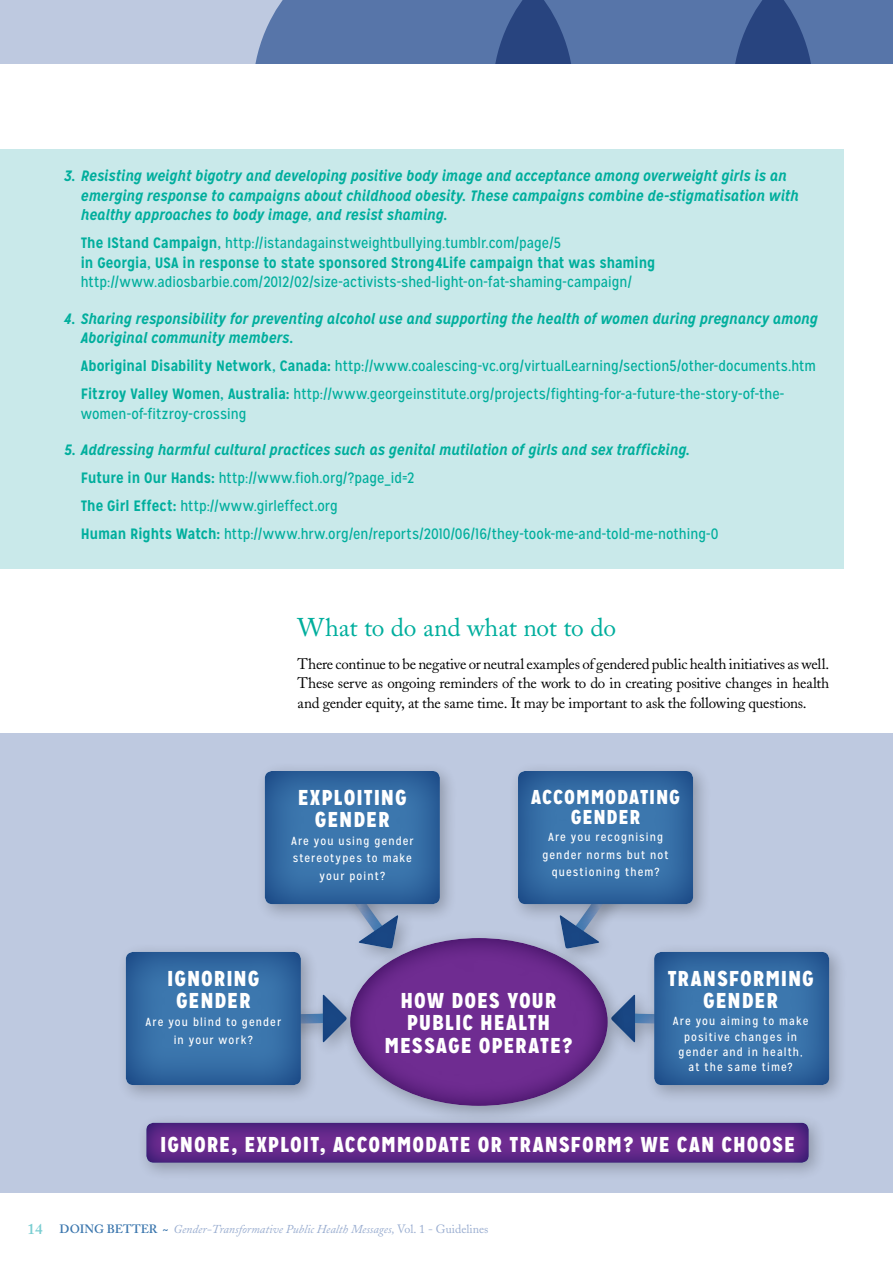
<style>
.page{position:relative;width:893px;height:1263px;background:#fff}
.page>*{position:absolute;margin:0;border:0;box-sizing:border-box;transform-origin:0 0}
.t1{font:25.5px "Adobe Caslon";letter-spacing:-.01em;color:#00ae9d}
.t2{font:900 21.45px/22.2px "Mission Gothic";letter-spacing:.07em;color:#fff;text-align:center}
.t3{font:900 20.1px/20.1px "Mission Gothic";letter-spacing:.07em;color:#fff;text-align:center}
.t4{font:15px/28px "Mission Gothic";letter-spacing:.005em;color:#00ae9d}
.t5{font:italic 700 15px/19.5px "Mission Gothic";color:#00ae9d}
.t6{font:15px/19.5px "Adobe Caslon";letter-spacing:-.015em;color:#000;text-align:justify}
.t7{font:700 15px/19.5px "Mission Gothic";color:#00ae9d}
.t8{font:600 15px "Adobe Caslon";color:#78cdd1}
.t9{font:italic 12px "Adobe Caslon";color:#99add0}
.t10{font:11.7px/17.5px "Mission Gothic";letter-spacing:.09em;color:#fff;text-align:center}
.s1{font-weight:400}
.s2{font-weight:700}
.s3{font-weight:600;font-style:normal;color:#3c77ae}
.s4{font-style:normal}
</style>
<div class="page">
<div style="left:0;top:0;width:893px;height:64px;background:#bec9e0"></div>
<svg style="left:255px;top:0;width:638px;height:64px;background:#506ea2"></svg>
<div style="left:0;top:149px;width:843px;height:419px;background:#c9e9ea"></div>
<div style="left:0;top:733px;width:893px;height:460px;background:#bec9e0"></div>
<svg style="left:363px;top:922px;width:43px;height:5px"></svg>
<svg style="left:319px;top:994px;width:17px;height:53px"></svg>
<svg style="left:626px;top:994px;width:14px;height:53px"></svg>
<svg style="left:560px;top:922px;width:44px;height:5px"></svg>
<div style="left:508px;top:761px;width:203px;height:161px;background:#000;opacity:.25"></div>
<svg style="left:508px;top:761px;width:198px;height:144px;background:#4b7bad"></svg>
<div style="left:255px;top:761px;width:203px;height:161px;background:#000;opacity:.25"></div>
<svg style="left:255px;top:761px;width:198px;height:144px;background:#4b7bad"></svg>
<div style="left:340px;top:928px;width:286px;height:196px;background:#000;opacity:.25"></div>
<svg style="left:336px;top:927px;width:284px;height:180px;fill:#6f2c91"></svg>
<div style="left:116px;top:942px;width:203px;height:161px;background:#000;opacity:.25"></div>
<svg style="left:116px;top:942px;width:198px;height:144px;background:#4b7aac"></svg>
<div style="left:644px;top:942px;width:203px;height:161px;background:#000;opacity:.25"></div>
<svg style="left:640px;top:942px;width:202px;height:144px;background:#4d7cad"></svg>
<div style="left:137px;top:1113px;width:690px;height:68px;background:#000;opacity:.25"></div>
<svg style="left:137px;top:1113px;width:684px;height:52px"></svg>
<p class="t5" style="left:81px;top:166px;width:719px;text-indent:-17px">3. Resisting weight bigotry and developing positive body image and acceptance among overweight girls is an emerging response to campaigns about childhood obesity. These campaigns combine de-stigmatisation with healthy approaches to body image, and resist shaming.</p>
<p class="t7" style="left:81px;top:233px;width:576px">The IStand Campaign, <span class="s1">http://istandagainstweightbullying.tumblr.com/page/5<br></span>in Georgia, USA in response to state sponsored Strong4Life campaign that was shaming</p>
<p class="t4" style="left:81px;top:268px;width:553px">http://www.adiosbarbie.com/2012/02/size-activists-shed-light-on-fat-shaming-campaign/</p>
<p class="t5" style="left:81px;top:309px;width:738px;text-indent:-17px">4. Sharing responsibility for preventing alcohol use and supporting the health of women during pregnancy among<br>Aboriginal community members.</p>
<p class="t4" style="left:81px;top:352px;width:737px"><span class="s2">Aboriginal Disability Network, Canada:</span> http://www.coalescing-vc.org/virtualLearning/section5/other-documents.htm</p>
<p class="t4" style="left:81px;top:385px;width:705px;line-height:19.5px"><span class="s2">Fitzroy Valley Women, Australia:</span> http://www.georgeinstitute.org/projects/fighting-for-a-future-the-story-of-the&shy;women-of-fitzroy-crossing</p>
<p class="t5" style="left:64px;top:440px;width:628px">5. Addressing harmful cultural practices such as genital mutilation of girls and sex trafficking.</p>
<p class="t4" style="left:81px;top:464px;width:639px"><span class="s2">Future in Our Hands:</span> http://www.fioh.org/?page_id=2<br><span class="s2">The Girl Effect:</span> http://www.girleffect.org<br><span class="s2">Human Rights Watch:</span> http://www.hrw.org/en/reports/2010/06/16/they-took-me-and-told-me-nothing-0</p>
<p class="t1" style="left:298px;top:613px;width:320px">What to do and what not to do</p>
<p class="t6" style="left:298px;top:654px;width:533px">There continue to be negative or neutral examples of gendered public health initiatives as well.<br>These serve as ongoing reminders of the work to do in creating positive changes in health and gender equity, at the same time. It may be important to ask the following questions.</p>
<p class="t2" style="left:298px;top:786px;width:110px">EXPLOITING<br>GENDER</p>
<p class="t10" style="left:291px;top:832px;width:124px">Are you using gender stereotypes to make your point?</p>
<p class="t3" style="left:531px;top:786px;width:150px">ACCOMMODATING<br>GENDER</p>
<p class="t10" style="left:542px;top:828px;width:128px">Are you recognising gender norms but not questioning them?</p>
<p class="t2" style="left:168px;top:967px;width:93px">IGNORING<br>GENDER</p>
<p class="t10" style="left:146px;top:1013px;width:137px">Are you blind to gender in your work?</p>
<p class="t2" style="left:385px;top:989px;width:189px">HOW DOES YOUR<br>PUBLIC HEALTH<br>MESSAGE OPERATE?</p>
<p class="t2" style="left:668px;top:967px;width:147px">TRANSFORMING<br>GENDER</p>
<p class="t10" style="left:673px;top:1014px;width:137px;line-height:15.3px">Are you aiming to make positive changes in gender and in health, at the same time?</p>
<p class="t2" style="left:160px;top:1133px;width:636px">IGNORE, EXPLOIT, ACCOMMODATE OR TRANSFORM? WE CAN CHOOSE</p>
<p class="t8" style="left:28px;top:1220px;width:16px">14</p>
<p class="t9" style="left:60px;top:1222px;width:431px"><span class="s3">DOING BETTER ~</span> Gender-Transformative Public Health Messages, <span class="s4">Vol. 1 - Guidelines</span></p>
</div>
